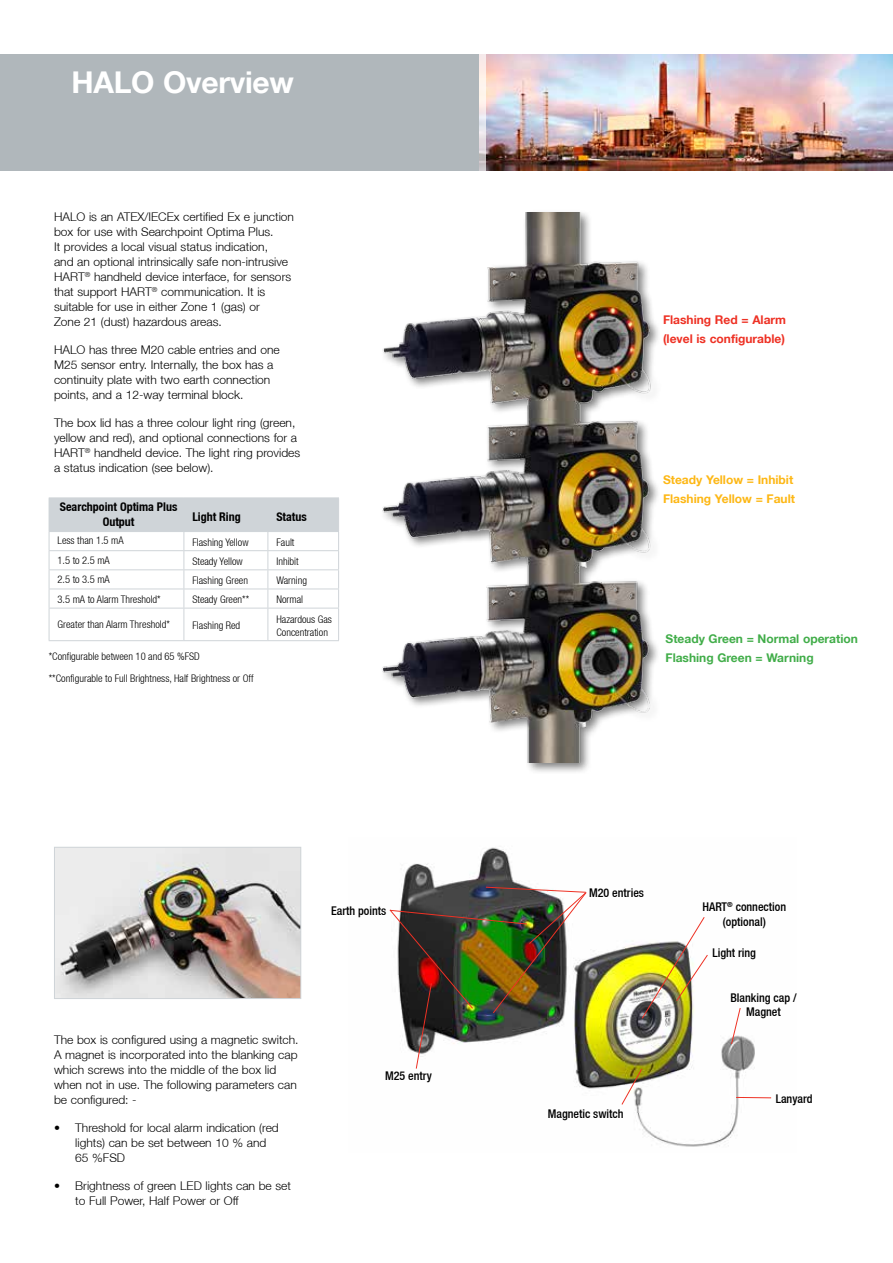
<style>
.page{position:relative;width:893px;height:1263px;background:#fff}
.page>*{position:absolute;margin:0;border:0;box-sizing:border-box;transform-origin:0 0}
.t1{font:700 30px "Helvetica Neue LT";letter-spacing:-.01em;color:#fff}
.t2{font:300 12px/15px "Helvetica Neue LT";color:#000}
.t3{font:500 condensed 12px/14.4px "Helvetica Neue LT";color:#000;text-align:center}
.t4{font:700 12px/19.2px "Helvetica Neue LT";color:#41ad49}
.t5{font:700 condensed 12px/14.4px "Helvetica Neue LT";color:#000;text-align:center}
.t6{font:700 12px/19.2px "Helvetica Neue LT";color:#fdb714}
.t7{font:700 12px/19.2px "Helvetica Neue LT";color:#ee3124}
.t8{font:300 condensed 10.5px/12.6px "Helvetica Neue LT";color:#000}
</style>
<div class="page">
<img style="left:403px;top:847px;width:369px;height:300px">
<img style="left:389px;top:886px;width:198px;height:183px">
<svg style="left:621px;top:1068px;width:22px;height:38px"></svg>
<img style="left:641px;top:916px;width:68px;height:103px">
<svg style="left:730px;top:1007px;width:11px;height:38px"></svg>
<hr style="left:736px;top:1097px;width:35px;height:1px;background:#ee3124">
<img style="left:56px;top:849px;width:243px;height:148px">
<div style="left:54px;top:847px;width:247px;height:152px;border:1px solid #cfd4d8"></div>
<div style="left:0;top:54px;width:893px;height:116px;background:#b0b7bb"></div>
<img style="left:486px;top:54px;width:407px;height:116px">
<svg style="left:480px;top:54px;width:6px;height:117px"></svg>
<hr style="left:49px;top:497px;width:135px;height:1px;background:#cfd4d8">
<hr style="left:184px;top:497px;width:84px;height:1px;background:#cfd4d8">
<hr style="left:268px;top:497px;width:71px;height:1px;background:#cfd4d8">
<svg style="left:49px;top:498px;width:290px;height:142px"></svg>
<hr style="left:49px;top:608px;width:135px;height:1px;background:#cfd4d8">
<hr style="left:49px;top:608px;width:1px;height:32px;background:#cfd4d8">
<hr style="left:184px;top:608px;width:84px;height:1px;background:#cfd4d8">
<hr style="left:184px;top:608px;width:1px;height:32px;background:#cfd4d8">
<hr style="left:268px;top:608px;width:71px;height:1px;background:#cfd4d8">
<hr style="left:267px;top:608px;width:1px;height:32px;background:#cfd4d8">
<hr style="left:338px;top:608px;width:1px;height:32px;background:#cfd4d8">
<hr style="left:49px;top:640px;width:135px;height:1px;background:#cfd4d8">
<hr style="left:184px;top:640px;width:84px;height:1px;background:#cfd4d8">
<hr style="left:268px;top:640px;width:71px;height:1px;background:#cfd4d8">
<div style="left:380px;top:209px;width:282px;height:566px;background:#000;opacity:.5"></div>
<img style="left:380px;top:213px;width:282px;height:549px">
<h1 class="t1" style="left:72px;top:63px;width:224px">HALO Overview</h1>
<p class="t2" style="left:54px;top:209px;width:242px">HALO is an ATEX/IECEx certified Ex e junction box for use with Searchpoint Optima Plus.<br>It provides a local visual status indication,<br>and an optional intrinsically safe non-intrusive HART<sup>®</sup> handheld device interface, for sensors that support HART<sup>®</sup> communication. It is suitable for use in either Zone 1 (gas) or<br>Zone 21 (dust) hazardous areas.</p>
<p class="t2" style="left:54px;top:342px;width:227px">HALO has three M20 cable entries and one M25 sensor entry. Internally, the box has a continuity plate with two earth connection points, and a 12-way terminal block.</p>
<p class="t2" style="left:54px;top:415px;width:248px">The box lid has a three colour light ring (green, yellow and red), and optional connections for a HART<sup>®</sup> handheld device. The light ring provides a status indication (see below).</p>
<p class="t5" style="left:60px;top:500px;width:119px">Searchpoint Optima Plus<br>Output</p>
<p class="t5" style="left:192px;top:509px;width:50px">Light Ring</p>
<p class="t5" style="left:276px;top:509px;width:32px">Status</p>
<p class="t8" style="left:58px;top:534px;width:68px">Less than 1.5 mA</p>
<p class="t8" style="left:192px;top:536px;width:58px">Flashing Yellow</p>
<p class="t8" style="left:276px;top:536px;width:20px">Fault</p>
<p class="t8" style="left:58px;top:554px;width:54px">1.5 to 2.5 mA</p>
<p class="t8" style="left:192px;top:555px;width:52px">Steady Yellow</p>
<p class="t8" style="left:276px;top:555px;width:24px">Inhibit</p>
<p class="t8" style="left:58px;top:573px;width:54px">2.5 to 3.5 mA</p>
<p class="t8" style="left:192px;top:574px;width:57px">Flashing Green</p>
<p class="t8" style="left:276px;top:574px;width:32px">Warning</p>
<p class="t8" style="left:58px;top:592px;width:105px">3.5 mA to Alarm Threshold*</p>
<p class="t8" style="left:192px;top:593px;width:58px">Steady Green**</p>
<p class="t8" style="left:276px;top:593px;width:28px">Normal</p>
<p class="t8" style="left:58px;top:618px;width:114px">Greater than Alarm Threshold*</p>
<p class="t8" style="left:192px;top:619px;width:49px">Flashing Red</p>
<p class="t8" style="left:276px;top:613px;width:57px">Hazardous Gas<br>Concentration</p>
<p class="t8" style="left:49px;top:646px;width:206px;line-height:21.6px">*Configurable between 10 and 65 %FSD **Configurable to Full Brightness, Half Brightness or Off</p>
<p class="t3" style="left:331px;top:903px;width:57px">Earth points</p>
<p class="t2" style="left:54px;top:1032px;width:246px">The box is configured using a magnetic switch.<br>A magnet is incorporated into the blanking cap which screws into the middle of the box lid when not in use. The following parameters can be configured: -</p>
<p class="t2" style="left:75px;top:1120px;width:205px;text-indent:-21px">• Threshold for local alarm indication (red lights) can be set between 10 % and<br>65 %FSD</p>
<p class="t2" style="left:75px;top:1178px;width:217px;text-indent:-21px">• Brightness of green LED lights can be set to Full Power, Half Power or Off</p>
<p class="t3" style="left:385px;top:1068px;width:48px">M25 entry</p>
<p class="t7" style="left:663px;top:310px;width:125px">Flashing Red = Alarm (level is configurable)</p>
<p class="t6" style="left:663px;top:470px;width:133px">Steady Yellow = Inhibit<br>Flashing Yellow = Fault</p>
<p class="t4" style="left:665px;top:629px;width:194px">Steady Green = Normal operation<br>Flashing Green = Warning</p>
<p class="t3" style="left:589px;top:885px;width:56px">M20 entries</p>
<p class="t3" style="left:548px;top:1106px;width:77px">Magnetic switch</p>
<p class="t3" style="left:702px;top:900px;width:85px">HART<sup>®</sup> connection (optional)</p>
<p class="t3" style="left:712px;top:946px;width:45px">Light ring</p>
<p class="t3" style="left:730px;top:990px;width:68px">Blanking cap /<br>Magnet</p>
<p class="t3" style="left:776px;top:1091px;width:38px">Lanyard</p>
</div>
